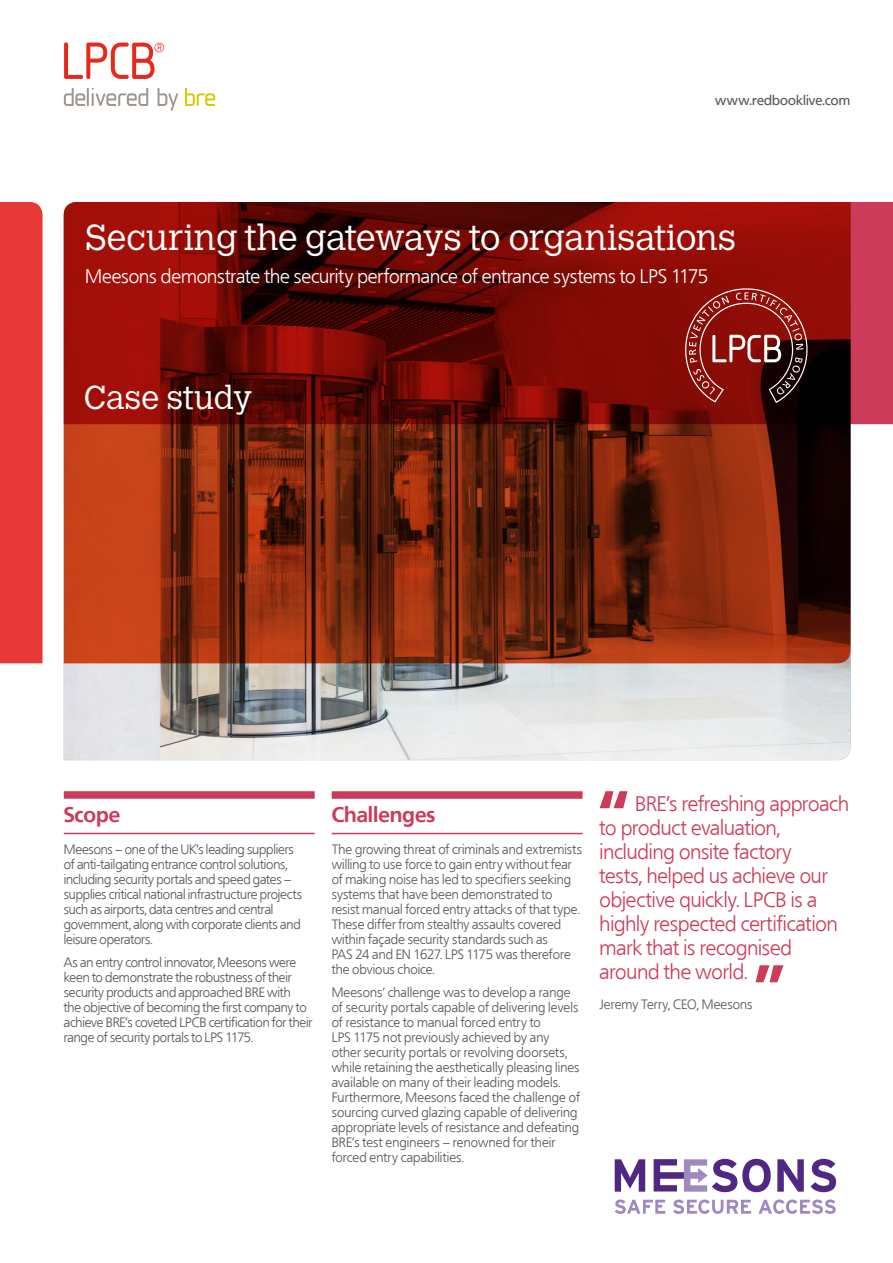
<style>
.page{position:relative;width:893px;height:1263px;background:#fff}
.page>*{position:absolute;margin:0;border:0;box-sizing:border-box;transform-origin:0 0}
.t1{font:300 36px "Calvert";letter-spacing:-.01em;color:#fff}
.t2{font:300 33px "Calvert";letter-spacing:-.005em;color:#fff}
.t3{font:300 21px/24px "Frutiger BQ";letter-spacing:-.005em;color:#cc3b5a}
.t4{font:700 21px "Frutiger BQ";letter-spacing:-.005em;color:#cc3b5a}
.t5{font:300 19.5px "Frutiger BQ";letter-spacing:-.005em;color:#fff}
.t6{font:300 13.5px/15px "Frutiger BQ";color:#575756}
.t7{font:13.5px "Frutiger BQ";letter-spacing:.005em;color:#575756}
</style>
<div class="page">
<img style="left:64px;top:663px;width:786px;height:97px">
<svg style="left:64px;top:424px;width:786px;height:239px;background:#7a280e"></svg>
<svg style="left:64px;top:202px;width:829px;height:222px;background:#770c09"></svg>
<div style="left:0;top:202px;width:43px;height:461px;background:#e73938"></div>
<div style="left:64px;top:791px;width:251px;height:8px;background:#cc3b5a"></div>
<hr style="left:64px;top:833px;width:251px;height:1px;background:#cc3b5a">
<div style="left:332px;top:791px;width:251px;height:8px;background:#cc3b5a"></div>
<hr style="left:332px;top:833px;width:251px;height:1px;background:#cc3b5a">
<svg style="left:615px;top:1159px;width:30px;height:33px"></svg>
<svg style="left:777px;top:1159px;width:27px;height:33px"></svg>
<svg style="left:811px;top:1159px;width:25px;height:33px"></svg>
<svg style="left:615px;top:1199px;width:50px;height:15px"></svg>
<svg style="left:673px;top:1199px;width:78px;height:15px"></svg>
<svg style="left:758px;top:1199px;width:78px;height:15px"></svg>
<svg style="left:654px;top:1159px;width:117px;height:33px"></svg>
<svg style="left:600px;top:791px;width:27px;height:17px"></svg>
<svg style="left:755px;top:965px;width:28px;height:17px"></svg>
<svg style="left:185px;top:88px;width:30px;height:18px"></svg>
<svg style="left:157px;top:88px;width:21px;height:23px"></svg>
<svg style="left:64px;top:87px;width:84px;height:19px"></svg>
<svg style="left:64px;top:42px;width:100px;height:37px"></svg>
<svg style="left:685px;top:288px;width:122px;height:115px;background:#872925"></svg>
<p class="t7" style="left:715px;top:93px;width:137px">www.redbooklive.com</p>
<h1 class="t1" style="left:85px;top:217px;width:653px">Securing the gateways to organisations</h1>
<h3 class="t5" style="left:85px;top:265px;width:625px">Meesons demonstrate the security performance of entrance systems to LPS 1175</h3>
<h2 class="t2" style="left:84px;top:378px;width:170px">Case study</h2>
<h3 class="t4" style="left:64px;top:802px;width:58px">Scope</h3>
<p class="t6" style="left:64px;top:842px;width:240px">Meesons – one of the UK’s leading suppliers of anti-tailgating entrance control solutions, including security portals and speed gates – supplies critical national infrastructure projects such as airports, data centres and central government, along with corporate clients and leisure operators.</p>
<p class="t6" style="left:64px;top:954px;width:250px">As an entry control innovator, Meesons were keen to demonstrate the robustness of their security products and approached BRE with<br>the objective of becoming the first company to achieve BRE’s coveted LPCB certification for their range of security portals to LPS 1175.</p>
<h3 class="t4" style="left:332px;top:802px;width:105px">Challenges</h3>
<p class="t6" style="left:332px;top:842px;width:252px">The growing threat of criminals and extremists willing to use force to gain entry without fear of making noise has led to specifiers seeking systems that have been demonstrated to resist manual forced entry attacks of that type.<br>These differ from stealthy assaults covered within façade security standards such as<br>PAS 24 and EN 1627. LPS 1175 was therefore the obvious choice.</p>
<p class="t6" style="left:332px;top:984px;width:250px">Meesons’ challenge was to develop a range of security portals capable of delivering levels of resistance to manual forced entry to<br>LPS 1175 not previously achieved by any other security portals or revolving doorsets, while retaining the aesthetically pleasing lines available on many of their leading models.<br>Furthermore, Meesons faced the challenge of sourcing curved glazing capable of delivering appropriate levels of resistance and defeating BRE’s test engineers – renowned for their forced entry capabilities.</p>
<h3 class="t3" style="left:600px;top:792px;width:251px;text-indent:36px">BRE’s refreshing approach to product evaluation, including onsite factory<br>tests, helped us achieve our objective quickly. LPCB is a highly respected certification mark that is recognised around the world.</h3>
<p class="t6" style="left:600px;top:997px;width:154px">Jeremy Terry, CEO, Meesons</p>
</div>
